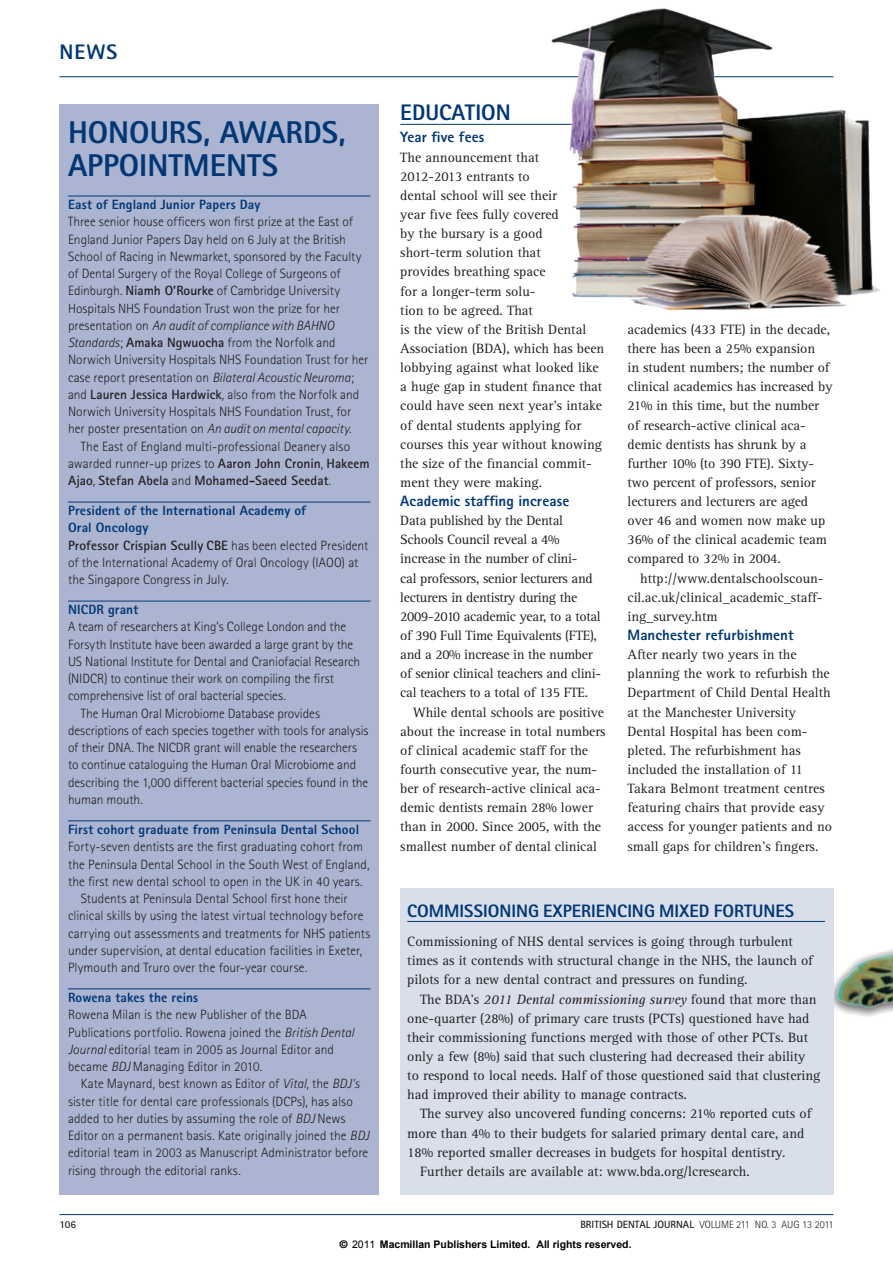
<style>
.page{position:relative;width:893px;height:1263px;background:#fff}
.page>*{position:absolute;margin:0;border:0;box-sizing:border-box;transform-origin:0 0}
.t1{font:800 31.5px/33px "Rotis Sans Serif Std";color:#013775}
.News_headline{font:800 22.5px "Rotis Sans Serif Std";color:#013775}
.t2{font:800 21px "Rotis Sans Serif Std";color:#013775}
.News_headline-2{font:800 18px "Rotis Sans Serif Std";color:#013775}
.Diary_head{font:800 15px "Rotis Sans Serif Std";letter-spacing:.005em;color:#013775}
.body{font:13.95px/19.2px "Rotis Serif Std";letter-spacing:-.005em;color:#231f20}
.body_fullout{font:13.95px/19.2px "Rotis Serif Std";color:#231f20}
.body_fullout-2{font:13.95px/19.2px "Rotis Serif Std";letter-spacing:-.02em;color:#231f20}
.Diary_body{font:300 13.5px/17.2px "Rotis Sans Serif Std";color:#231f20}
.Diary_head-2{font:800 13.5px/17.2px "Rotis Sans Serif Std";letter-spacing:.01em;color:#013775}
.t3{font:700 10.5px "Arial";color:#000}
.t4{font:300 10.5px "Rotis Sans Serif Std";color:#231f20}
.t5{font:700 10.5px "Rotis Sans Serif Std";color:#231f20}
.s1{font-weight:700}
.s2{font-style:italic}
.s3{font-family:"Helvetica"}
.s4{font-weight:400}
</style>
<div class="page">
<img style="left:781px;top:888px;width:112px;height:307px">
<hr style="left:60px;top:76px;width:773px;height:1px;background:#013775">
<div style="left:60px;top:104px;width:319px;height:1091px;background:#abb4d1"></div>
<hr style="left:68px;top:196px;width:303px;height:1px;background:#013775">
<hr style="left:68px;top:502px;width:303px;height:1px;background:#013775">
<hr style="left:68px;top:601px;width:303px;height:1px;background:#013775">
<hr style="left:68px;top:820px;width:303px;height:1px;background:#013775">
<hr style="left:68px;top:988px;width:303px;height:1px;background:#013775">
<hr style="left:60px;top:1214px;width:773px;height:1px;background:#013775">
<div style="left:400px;top:889px;width:433px;height:306px;background:#d9deeb"></div>
<hr style="left:407px;top:921px;width:418px;height:1px;background:#013775">
<hr style="left:400px;top:124px;width:206px;height:1px;background:#013775">
<img style="left:480px;top:8px;width:400px;height:303px">
<p class="t2" style="left:60px;top:39px;width:60px">NEWS</p>
<p class="t1" style="left:68px;top:115px;width:279px">HONOURS, AWARDS,<br>APPOINTMENTS</p>
<p class="Diary_head-2" style="left:68px;top:196px;width:194px">East of England Junior Papers Day</p>
<p class="Diary_body" style="left:68px;top:213px;width:302px">Three senior house officers won first prize at the East of England Junior Papers Day held on 6 July at the British School of Racing in Newmarket, sponsored by the Faculty of Dental Surgery of the Royal College of Surgeons of Edinburgh. <span class="s1">Niamh O’Rourke</span> of Cambridge University Hospitals NHS Foundation Trust won the prize for her presentation on <span class="s2">An audit of compliance with BAHNO Standards</span>; <span class="s1">Amaka Ngwuocha</span> from the Norfolk and Norwich University Hospitals NHS Foundation Trust for her case report presentation on <span class="s2">Bilateral Acoustic Neuroma</span>; and <span class="s1">Lauren Jessica Hardwick</span>, also from the Norfolk and Norwich University Hospitals NHS Foundation Trust, for her poster presentation on <span class="s2">An audit on mental capacity</span>.</p>
<p class="Diary_body" style="left:68px;top:437px;width:303px;text-indent:13px">The East of England multi-professional Deanery also awarded runner-up prizes to <span class="s1">Aaron John Cronin</span>, <span class="s1">Hakeem<br>Ajao</span>, <span class="s1">Stefan Abela</span> and <span class="s1">Mohamed-Saeed Seedat</span>.</p>
<p class="Diary_head-2" style="left:68px;top:502px;width:240px">President of the International Academy of<br>Oral Oncology</p>
<p class="Diary_body" style="left:68px;top:536px;width:302px"><span class="s1">Professor Crispian Scully CBE</span> has been elected President of the International Academy of Oral Oncology (IAOO) at the Singapore Congress in July.</p>
<p class="Diary_head-2" style="left:68px;top:601px;width:72px">NICDR grant</p>
<p class="Diary_body" style="left:68px;top:618px;width:294px">A team of researchers at King’s College London and the Forsyth Institute have been awarded a large grant by the US National Institute for Dental and Craniofacial Research (NIDCR) to continue their work on compiling the first comprehensive list of oral bacterial species.</p>
<p class="Diary_body" style="left:68px;top:704px;width:302px;text-indent:13px">The Human Oral Microbiome Database provides descriptions of each species together with tools for analysis of their DNA. The NICDR grant will enable the researchers to continue cataloguing the Human Oral Microbiome and describing the 1,000 different bacterial species found in the human mouth.</p>
<p class="Diary_head-2" style="left:68px;top:821px;width:293px">First cohort graduate from Peninsula Dental School</p>
<p class="Diary_body" style="left:68px;top:838px;width:303px">Forty-seven dentists are the first graduating cohort from the Peninsula Dental School in the South West of England, the first new dental school to open in the UK in 40 years.</p>
<p class="Diary_body" style="left:68px;top:890px;width:304px;text-indent:13px">Students at Peninsula Dental School first hone their clinical skills by using the latest virtual technology before carrying out assessments and treatments for NHS patients under supervision, at dental education facilities in Exeter, Plymouth and Truro over the four-year course.</p>
<p class="Diary_head-2" style="left:68px;top:989px;width:132px">Rowena takes the reins</p>
<p class="Diary_body" style="left:68px;top:1006px;width:288px">Rowena Milan is the new Publisher of the BDA Publications portfolio. Rowena joined the <span class="s2">British Dental Journal</span> editorial team in 2005 as Journal Editor and became <span class="s2">BDJ</span> Managing Editor in 2010.</p>
<p class="Diary_body" style="left:68px;top:1075px;width:303px;text-indent:13px">Kate Maynard, best known as Editor of <span class="s2">Vital</span>, the <span class="s2">BDJ’s </span>sister title for dental care professionals (DCPs), has also added to her duties by assuming the role of <span class="s2">BDJ</span> News Editor on a permanent basis. Kate originally joined the <span class="s2">BDJ </span>editorial team in 2003 as Manuscript Administrator before rising through the editorial ranks.</p>
<p class="News_headline" style="left:400px;top:98px;width:112px">EDUCATION</p>
<p class="Diary_head" style="left:400px;top:128px;width:86px">Year five fees</p>
<p class="body_fullout" style="left:400px;top:148px;width:206px">The announcement that<br>2012-2013 entrants to<br>dental school will see their<br>year five fees fully covered<br>by the bursary is a good short-term solution that<br>provides breathing space<br>for a longer-term solu-<br>tion to be agreed. That<br>is the view of the British Dental<br>Association (BDA), which has been lobbying against what looked like a huge gap in student finance that could have seen next year’s intake of dental students applying for courses this year without knowing the size of the financial commit&shy;ment they were making.</p>
<p class="Diary_head" style="left:400px;top:491px;width:171px">Academic staffing increase</p>
<p class="body_fullout-2" style="left:400px;top:511px;width:202px">Data published by the Dental Schools Council reveal a 4% increase in the number of clini-<br>cal professors, senior lecturers and lecturers in dentistry during the 2009-2010 academic year, to a total of 390 Full Time Equivalents (FTE), and a 20% increase in the number of senior clinical teachers and clini&shy;cal teachers to a total of 135 FTE.</p>
<p class="body" style="left:400px;top:703px;width:207px;text-indent:13px">While dental schools are positive about the increase in total numbers of clinical academic staff for the fourth consecutive year, the num&shy;ber of research-active clinical aca&shy;demic dentists remain 28% lower than in 2000. Since 2005, with the smallest number of dental clinical</p>
<p class="body" style="left:627px;top:320px;width:207px">academics (433 FTE) in the decade, there has been a 25% expansion<br>in student numbers; the number of clinical academics has increased by<br>21% in this time, but the number of research-active clinical aca&shy;demic dentists has shrunk by a further 10% (to 390 FTE). Sixty&shy;two percent of professors, senior lecturers and lecturers are aged over 46 and women now make up<br>36% of the clinical academic team compared to 32% in 2004.</p>
<p class="body" style="left:627px;top:569px;width:198px;text-align:justify;text-indent:13px">http://www.dentalschoolscoun&shy;cil.ac.uk/clinical_academic_staff&shy;ing_survey.htm</p>
<p class="Diary_head" style="left:627px;top:625px;width:168px">Manchester refurbishment</p>
<p class="body_fullout" style="left:627px;top:645px;width:206px">After nearly two years in the planning the work to refurbish the<br>Department of Child Dental Health at the Manchester University<br>Dental Hospital has been com&shy;pleted. The refurbishment has included the installation of 11<br>Takara Belmont treatment centres featuring chairs that provide easy access for younger patients and no small gaps for children’s fingers.</p>
<p class="News_headline-2" style="left:407px;top:899px;width:388px">COMMISSIONING EXPERIENCING MIXED FORTUNES</p>
<p class="body_fullout" style="left:407px;top:932px;width:407px">Commissioning of NHS dental services is going through turbulent times as it contends with structural change in the NHS, the launch of pilots for a new dental contract and pressures on funding.</p>
<p class="body" style="left:407px;top:990px;width:415px;text-indent:13px">The BDA’s <span class="s2">2011 Dental commissioning survey</span> found that more than one-quarter (28%) of primary care trusts (PCTs) questioned have had their commissioning functions merged with those of other PCTs. But only a few (8%) said that such clustering had decreased their ability to respond to local needs. Half of those questioned said that clustering had improved their ability to manage contracts.</p>
<p class="body" style="left:407px;top:1104px;width:406px;text-indent:13px">The survey also uncovered funding concerns: 21% reported cuts of more than 4% to their budgets for salaried primary dental care, and<br>18% reported smaller decreases in budgets for hospital dentistry.</p>
<p class="body" style="left:420px;top:1162px;width:331px">Further details are available at: www.bda.org/lcresearch.</p>
<p class="t5" style="left:60px;top:1217px;width:18px">106</p>
<p class="t4" style="left:580px;top:1218px;width:255px"><span class="s1">BRITISH DENTAL JOURNAL</span> VOLUME 211 NO. 3 AUG 13 2011</p>
<p class="t3" style="left:340px;top:1237px;width:293px"><span class="s3">©</span> <span class="s4">2011</span> Macmillan Publishers Limited. All rights reserved.</p>
</div>
